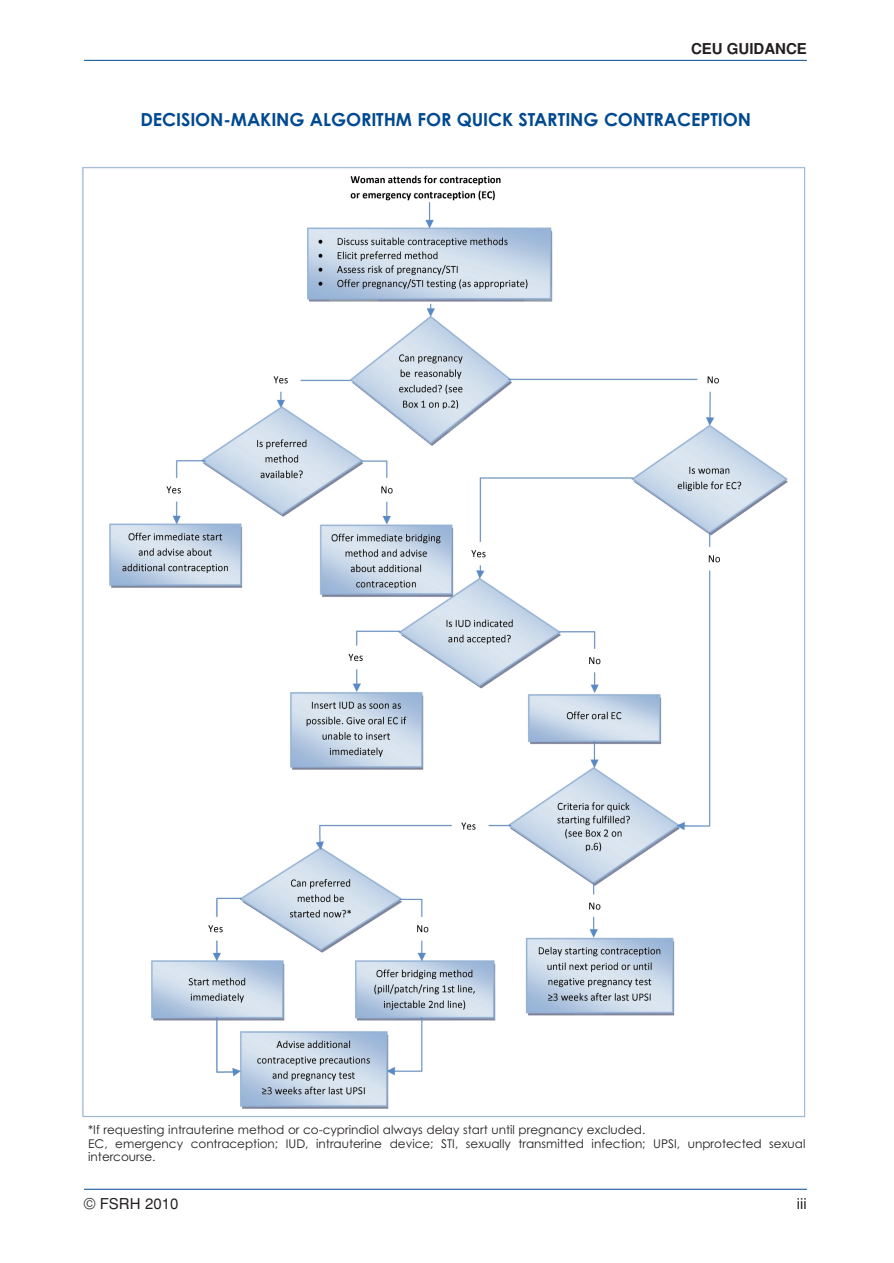
<style>
.page{position:relative;width:894px;height:1263px;background:#fff}
.page>*{position:absolute;margin:0;border:0;box-sizing:border-box;transform-origin:0 0}
.t1{font:700 18px "Century Gothic";letter-spacing:-.005em;color:#014990}
.t2{font:15px "Helvetica";color:#231f20}
.t3{font:700 15px "Helvetica";color:#231f20}
.t4{font:12px/14px "Century Gothic";color:#231f20}
</style>
<div class="page">
<hr style="left:84px;top:60px;width:723px;height:1px;background:#014990">
<hr style="left:84px;top:1189px;width:723px;height:1px;background:#014990">
<img style="left:82px;top:167px;width:724px;height:951px">
<p class="t3" style="left:691px;top:43px;width:117px">CEU GUIDANCE</p>
<h1 class="t1" style="left:140px;top:113px;width:612px">DECISION-MAKING ALGORITHM FOR QUICK STARTING CONTRACEPTION</h1>
<p class="t4" style="left:88px;top:1124px;width:719px">*If requesting intrauterine method or co-cyprindiol always delay start until pregnancy excluded.<br>EC, emergency contraception; IUD, intrauterine device; STI, sexually transmitted infection; UPSI, unprotected sexual intercourse.</p>
<p class="t2" style="left:84px;top:1199px;width:96px">© FSRH 2010</p>
<p class="t2" style="left:797px;top:1199px;width:11px">iii</p>
</div>
